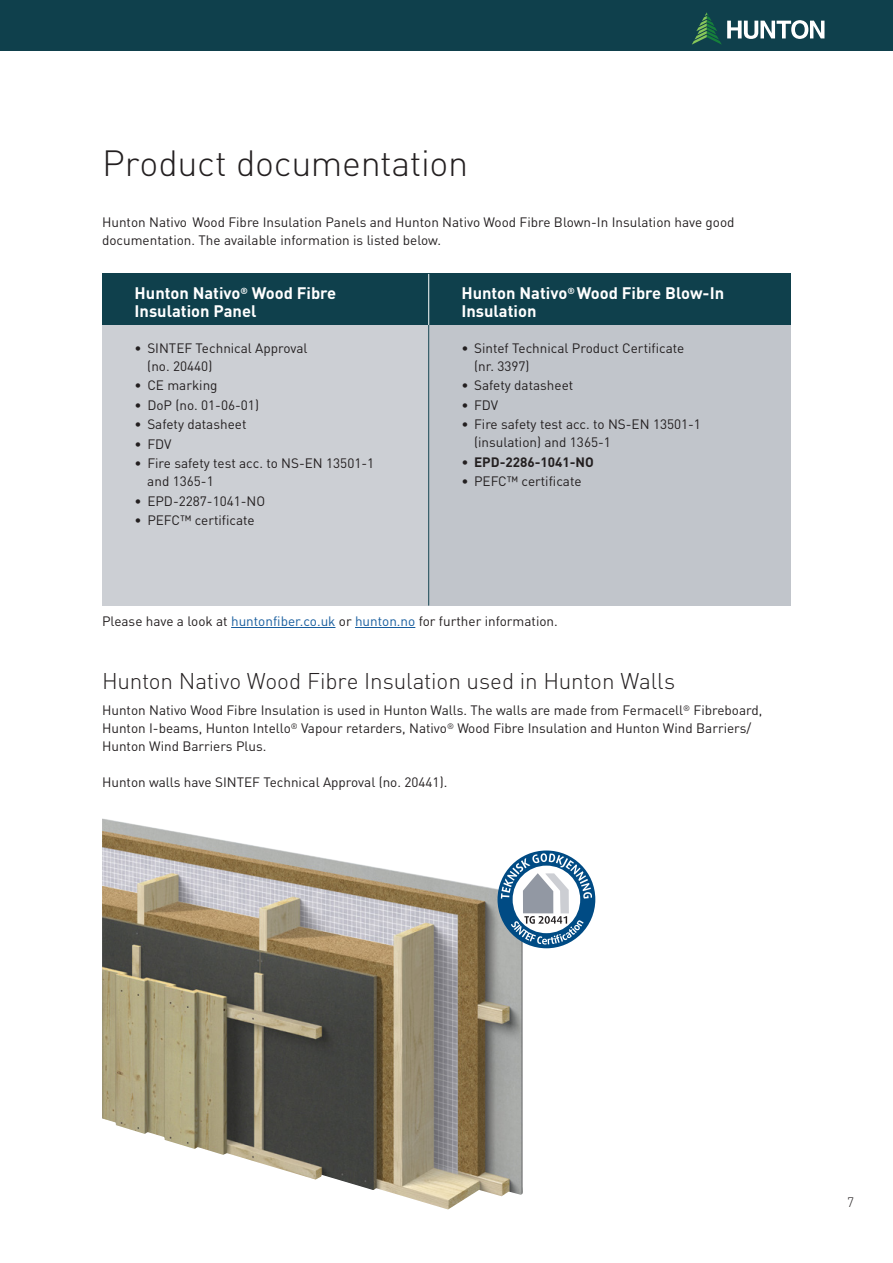
<style>
.page{position:relative;width:893px;height:1263px;background:#fff}
.page>*{position:absolute;margin:0;border:0;box-sizing:border-box;transform-origin:0 0}
.undertittel_stor{font:300 36px "DINOT";letter-spacing:-.01em;color:#231f20}
.Undertittel{font:300 22.5px "DINOT";letter-spacing:-.01em;color:#231f20}
.Mellomtittel_liten{font:700 16.5px/18px "DINOT";color:#fff}
.Brødtekst{font:13.5px/18px "DINOT";color:#231f20}
.Brødtekst-2{font:700 13.5px "DINOT";color:#231f20}
.t1{font:300 13.5px "DINOT";color:#231f20}
.s1{font-weight:400}
.s2{color:#175d9e}
</style>
<div class="page">
<div style="left:0;top:0;width:893px;height:51px;background:#0f404c"></div>
<svg style="left:692px;top:12px;width:132px;height:33px"></svg>
<div style="left:429px;top:274px;width:362px;height:332px;background:#c1c5cb"></div>
<div style="left:102px;top:274px;width:327px;height:332px;background:#cccfd4"></div>
<hr style="left:231px;top:627px;width:104px;height:1px;background:#175d9e">
<hr style="left:355px;top:627px;width:60px;height:1px;background:#175d9e">
<div style="left:102px;top:274px;width:689px;height:51px;background:#0f404c"></div>
<hr style="left:428px;top:325px;width:1px;height:281px;background:#0f404c">
<hr style="left:428px;top:274px;width:1px;height:51px;background:#fff">
<img style="left:102px;top:818px;width:421px;height:391px">
<svg style="left:497px;top:850px;width:98px;height:98px"></svg>
<svg style="left:501px;top:853px;width:91px;height:91px"></svg>
<p class="undertittel_stor" style="left:102px;top:141px;width:368px">Product documentation</p>
<p class="Brødtekst" style="left:102px;top:213px;width:634px">Hunton Nativo Wood Fibre Insulation Panels and Hunton Nativo Wood Fibre Blown-In Insulation have good documentation. The available information is listed below.</p>
<p class="Mellomtittel_liten" style="left:135px;top:283px;width:203px">Hunton Nativo<sup>®</sup> Wood Fibre<br>Insulation Panel</p>
<p class="Brødtekst" style="left:147px;top:338px;width:162px;text-indent:-13px">• SINTEF Technical Approval (no. 20440)</p>
<p class="Brødtekst" style="left:135px;top:376px;width:85px">• CE marking</p>
<p class="Brødtekst" style="left:135px;top:395px;width:126px">• DoP (no. 01-06-01)</p>
<p class="Brødtekst" style="left:135px;top:415px;width:113px">• Safety datasheet</p>
<p class="Brødtekst" style="left:135px;top:434px;width:38px">• FDV</p>
<p class="Brødtekst" style="left:147px;top:454px;width:228px;text-indent:-13px">• Fire safety test acc. to NS-EN 13501-1 and 1365-1</p>
<p class="Brødtekst" style="left:135px;top:491px;width:132px">• EPD-2287-1041-NO</p>
<p class="Brødtekst" style="left:135px;top:511px;width:122px">• PEFC™ certificate</p>
<p class="Mellomtittel_liten" style="left:461px;top:283px;width:264px">Hunton Nativo<sup>®</sup> Wood Fibre Blow-In<br>Insulation</p>
<p class="Brødtekst" style="left:474px;top:338px;width:212px;text-indent:-13px">• Sintef Technical Product Certificate (nr. 3397)</p>
<p class="Brødtekst" style="left:461px;top:376px;width:113px">• Safety datasheet</p>
<p class="Brødtekst" style="left:461px;top:395px;width:38px">• FDV</p>
<p class="Brødtekst" style="left:474px;top:415px;width:228px;text-indent:-13px">• Fire safety test acc. to NS-EN 13501-1 (insulation) and 1365-1</p>
<p class="Brødtekst-2" style="left:461px;top:453px;width:134px"><span class="s1">•</span> EPD-2286-1041-NO</p>
<p class="Brødtekst" style="left:461px;top:472px;width:122px">• PEFC™ certificate</p>
<p class="Brødtekst" style="left:102px;top:611px;width:457px">Please have a look at <span class="s2">huntonfiber.co.uk</span> or <span class="s2">hunton.no</span> for further information.</p>
<p class="Undertittel" style="left:102px;top:667px;width:575px">Hunton Nativo Wood Fibre Insulation used in Hunton Walls</p>
<p class="Brødtekst" style="left:102px;top:701px;width:662px">Hunton Nativo Wood Fibre Insulation is used in Hunton Walls. The walls are made from Fermacell<sup>®</sup> Fibreboard,<br>Hunton I-beams, Hunton Intello<sup>®</sup> Vapour retarders, Nativo<sup>®</sup> Wood Fibre Insulation and Hunton Wind Barriers/<br>Hunton Wind Barriers Plus.</p>
<p class="Brødtekst" style="left:102px;top:773px;width:347px">Hunton walls have SINTEF Technical Approval (no. 20441).</p>
<p class="t1" style="left:847px;top:1194px;width:8px">7</p>
</div>
